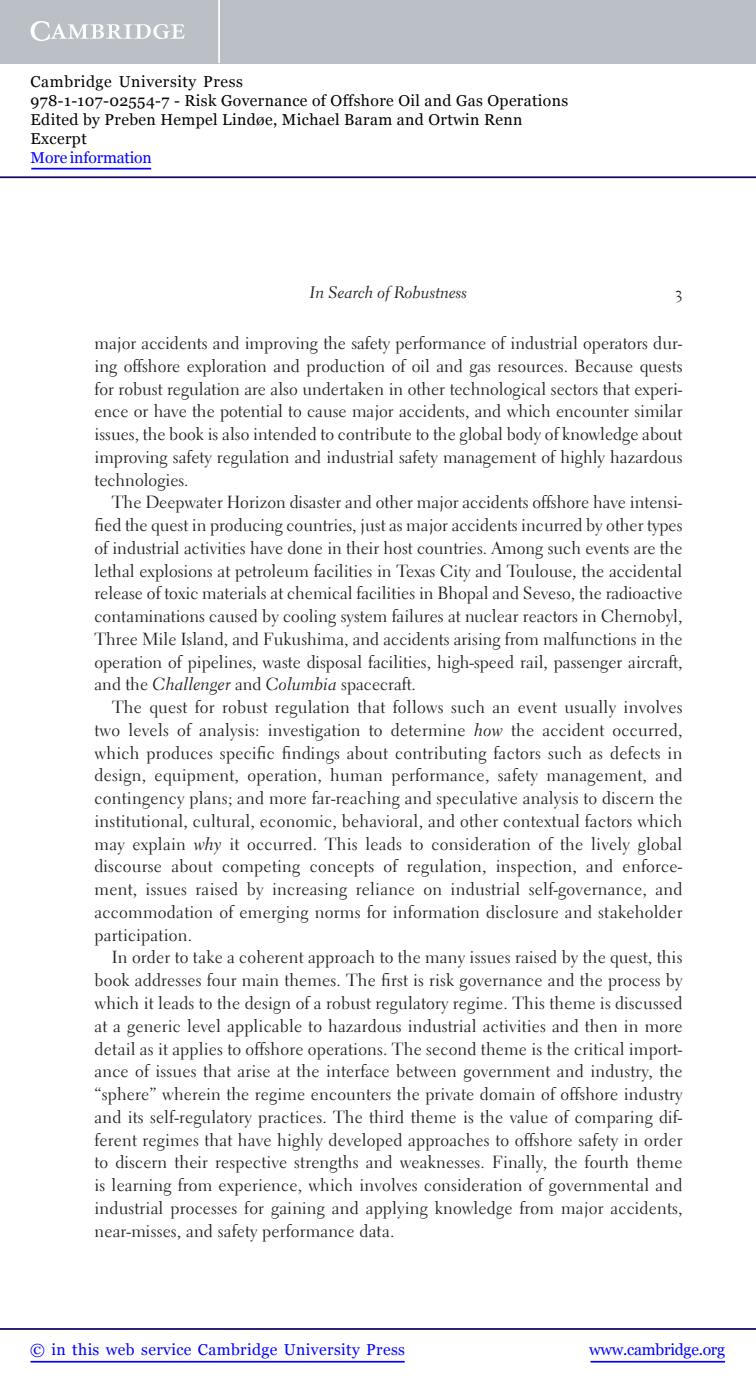
<style>
.page{position:relative;width:756px;height:1388px;background:#fff}
.page>*{position:absolute;margin:0;border:0;box-sizing:border-box;transform-origin:0 0}
.t1{font:17.5px/22.8px "Electra LT Std";letter-spacing:.01em;color:#231f20;text-align:justify}
.t2{font:16.62px "Electra LT Std Cursive";color:#231f20}
.t3{font:16.62px "Electra LT Std";color:#231f20}
.t4{font:15.75px/18.9px "Georgia";letter-spacing:.025em;color:#000}
.t5{font:15.75px "Georgia";letter-spacing:.025em;color:#00f}
.t6{font:15.75px "Georgia";letter-spacing:-.015em;color:#00f}
.t7{font:15.75px "Georgia";letter-spacing:-.01em;color:#00f}
.s1{font-family:"Electra LT Std Cursive"}
</style>
<div class="page">
<hr style="left:591px;top:1361px;width:134px;height:1px;background:#00f">
<hr style="left:0;top:1328px;width:756px;height:2px;background:#150666">
<hr style="left:31px;top:1361px;width:374px;height:1px;background:#00f">
<div style="left:0;top:0;width:756px;height:63px;background:#bac0c6"></div>
<svg style="left:31px;top:21px;width:154px;height:20px"></svg>
<hr style="left:218px;top:0;width:2px;height:63px;background:#fff">
<hr style="left:0;top:176px;width:756px;height:2px;background:#150666">
<hr style="left:31px;top:168px;width:120px;height:1px;background:#00f">
<p class="t4" style="left:31px;top:72px;width:539px">Cambridge University Press<br>978-1-107-02554-7 - Risk Governance of Offshore Oil and Gas Operations Edited by Preben Hempel Lindøe, Michael Baram and Ortwin Renn Excerpt</p>
<p class="t7" style="left:31px;top:148px;width:123px">More information</p>
<p class="t2" style="left:310px;top:285px;width:159px">In Search of Robustness</p>
<p class="t3" style="left:675px;top:285px;width:9px">3</p>
<p class="t1" style="left:94px;top:334px;width:590px">major accidents and improving the safety performance of industrial operators dur&shy;ing offshore exploration and production of oil and gas resources. Because quests for robust regulation are also undertaken in other technological sectors that experi&shy;ence or have the potential to cause major accidents, and which encounter similar issues, the book is also intended to contribute to the global body of knowledge about improving safety regulation and industrial safety management of highly hazardous technologies.</p>
<p class="t1" style="left:94px;top:493px;width:590px;text-indent:17px">The Deepwater Horizon disaster and other major accidents offshore have intensi&shy;fied the quest in producing countries, just as major accidents incurred by other types of industrial activities have done in their host countries. Among such events are the lethal explosions at petroleum facilities in Texas City and Toulouse , the accidental release of toxic materials at chemical facilities in Bhopal and Seveso , the radioactive contaminations caused by cooling system failures at nuclear reactors in Chernobyl , Three Mile Island , and Fukushima , and accidents arising from malfunctions in the operation of pipelines, waste disposal facilities, high- speed rail, passenger aircraft, and the <span class="s1">Challenger</span> and <span class="s1">Columbia</span> spacecraft.</p>
<p class="t1" style="left:94px;top:698px;width:590px;text-indent:18px">The quest for robust regulation that follows such an event usually involves two levels of analysis: investigation to determine <span class="s1">how</span> the accident occurred, which produces specific findings about contributing factors such as defects in design, equipment, operation, human performance, safety management, and contingency plans; and more far- reaching and speculative analysis to discern the institutional, cultural, economic, behavioral, and other contextual factors which may explain <span class="s1">why</span> it occurred. This leads to consideration of the lively global discourse about competing concepts of regulation, inspection, and enforce&shy;ment, issues raised by increasing reliance on industrial self- governance, and accommodation of emerging norms for information disclosure and stakeholder participation.</p>
<p class="t1" style="left:94px;top:948px;width:590px;text-indent:17px">In order to take a coherent approach to the many issues raised by the quest, this book addresses four main themes. The first is risk governance and the process by which it leads to the design of a robust regulatory regime. This theme is discussed at a generic level applicable to hazardous industrial activities and then in more detail as it applies to offshore operations. The second theme is the critical import&shy;ance of issues that arise at the interface between government and industry, the “sphere” wherein the regime encounters the private domain of offshore industry and its self- regulatory practices. The third theme is the value of comparing dif&shy;ferent regimes that have highly developed approaches to offshore safety in order to discern their respective strengths and weaknesses. Finally, the fourth theme is learning from experience, which involves consideration of governmental and industrial processes for gaining and applying knowledge from major accidents, near- misses, and safety performance data.</p>
<p class="t5" style="left:30px;top:1340px;width:376px">© in this web service Cambridge University Press</p>
<p class="t6" style="left:589px;top:1340px;width:137px">www.cambridge.org</p>
</div>
